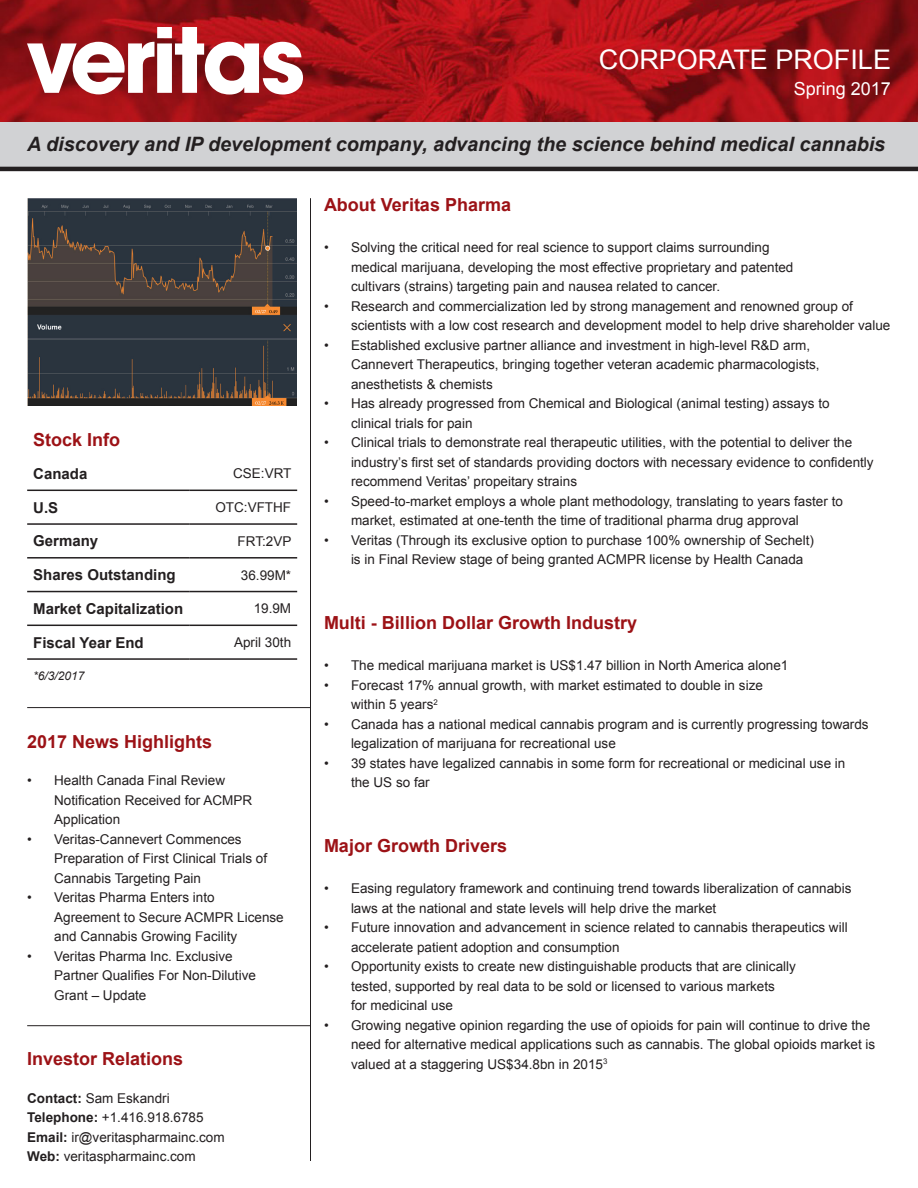
<style>
.page{position:relative;width:918px;height:1188px;background:#fff}
.page>*{position:absolute;margin:0;border:0;box-sizing:border-box;transform-origin:0 0}
.t1{font:27px "Arial";color:#fff}
.t2{font:italic 700 19.8px "Arial";color:#231f20}
.Titles{font:700 18px "Arial";color:#9c1216}
.t3{font:18px "Arial";color:#fff}
.Subtitles{font:700 15px "Arial";color:#231f20}
.Body_Copy{font:13.5px/19.5px "Arial";color:#231f20}
.Body_Copy_-_Right_Al{font:13.5px "Arial";color:#231f20}
.Footnotes{font:italic 12px "Arial";color:#231f20}
.s1{font-weight:700}
</style>
<div class="page">
<div style="left:0;top:122px;width:918px;height:45px;background:#d1d2d4"></div>
<hr style="left:310px;top:198px;width:1px;height:963px;background:#231f20">
<hr style="left:27px;top:1025px;width:284px;height:1px;background:#231f20">
<img style="left:0;top:0;width:918px;height:122px">
<svg style="left:27px;top:27px;width:276px;height:68px"></svg>
<hr style="left:0;top:167px;width:918px;height:4px;background:#231f20">
<img style="left:27px;top:198px;width:270px;height:208px">
<hr style="left:27px;top:490px;width:162px;height:1px;background:#231f20">
<hr style="left:189px;top:490px;width:108px;height:1px;background:#231f20">
<hr style="left:27px;top:523px;width:162px;height:2px;background:#231f20">
<hr style="left:189px;top:523px;width:108px;height:2px;background:#231f20">
<hr style="left:27px;top:557px;width:162px;height:2px;background:#231f20">
<hr style="left:189px;top:557px;width:108px;height:2px;background:#231f20">
<hr style="left:27px;top:591px;width:162px;height:1px;background:#231f20">
<hr style="left:189px;top:591px;width:108px;height:1px;background:#231f20">
<hr style="left:27px;top:625px;width:162px;height:1px;background:#231f20">
<hr style="left:189px;top:625px;width:108px;height:1px;background:#231f20">
<hr style="left:27px;top:658px;width:162px;height:2px;background:#231f20">
<hr style="left:189px;top:658px;width:108px;height:2px;background:#231f20">
<hr style="left:27px;top:707px;width:284px;height:1px;background:#231f20">
<h1 class="t1" style="left:599px;top:42px;width:294px">CORPORATE PROFILE</h1>
<h3 class="t3" style="left:794px;top:76px;width:99px">Spring 2017</h3>
<p class="t2" style="left:27px;top:132px;width:860px">A discovery and IP development company, advancing the science behind medical cannabis</p>
<p class="Titles" style="left:33px;top:428px;width:89px">Stock Info</p>
<p class="Subtitles" style="left:33px;top:464px;width:56px">Canada</p>
<p class="Body_Copy_-_Right_Al" style="left:233px;top:465px;width:60px">CSE:VRT</p>
<p class="Subtitles" style="left:33px;top:497px;width:27px">U.S</p>
<p class="Body_Copy_-_Right_Al" style="left:215px;top:499px;width:77px">OTC:VFTHF</p>
<p class="Subtitles" style="left:33px;top:531px;width:67px">Germany</p>
<p class="Body_Copy_-_Right_Al" style="left:238px;top:532px;width:55px">FRT:2VP</p>
<p class="Subtitles" style="left:33px;top:565px;width:144px">Shares Outstanding</p>
<p class="Body_Copy_-_Right_Al" style="left:241px;top:566px;width:52px">36.99M*</p>
<p class="Subtitles" style="left:33px;top:599px;width:151px">Market Capitalization</p>
<p class="Body_Copy_-_Right_Al" style="left:254px;top:600px;width:39px">19.9M</p>
<p class="Subtitles" style="left:33px;top:632px;width:112px">Fiscal Year End</p>
<p class="Body_Copy_-_Right_Al" style="left:234px;top:634px;width:59px">April 30th</p>
<p class="Footnotes" style="left:33px;top:668px;width:53px">*6/3/2017</p>
<p class="Titles" style="left:27px;top:729px;width:187px">2017 News Highlights</p>
<p class="Body_Copy" style="left:54px;top:771px;width:200px;text-indent:-27px">• Health Canada Final Review<br>Notification Received for ACMPR<br>Application</p>
<p class="Body_Copy" style="left:54px;top:829px;width:215px;text-indent:-27px">• Veritas-Cannevert Commences<br>Preparation of First Clinical Trials of<br>Cannabis Targeting Pain</p>
<p class="Body_Copy" style="left:54px;top:888px;width:231px;text-indent:-27px">• Veritas Pharma Enters into<br>Agreement to Secure ACMPR License and Cannabis Growing Facility</p>
<p class="Body_Copy" style="left:54px;top:946px;width:203px;text-indent:-27px">• Veritas Pharma Inc. Exclusive<br>Partner Qualifies For Non-Dilutive<br>Grant – Update</p>
<p class="Titles" style="left:27px;top:1047px;width:158px">Investor Relations</p>
<p class="Body_Copy" style="left:27px;top:1088px;width:144px"><span class="s1">Contact:</span> Sam Eskandri</p>
<p class="Body_Copy" style="left:27px;top:1108px;width:178px"><span class="s1">Telephone:</span> +1.416.918.6785</p>
<p class="Body_Copy" style="left:27px;top:1127px;width:199px"><span class="s1">Email:</span> ir@veritaspharmainc.com</p>
<p class="Body_Copy" style="left:27px;top:1147px;width:170px"><span class="s1">Web:</span> veritaspharmainc.com</p>
<p class="Titles" style="left:324px;top:193px;width:189px">About Veritas Pharma</p>
<p class="Body_Copy" style="left:351px;top:238px;width:444px;text-indent:-27px">• Solving the critical need for real science to support claims surrounding medical marijuana, developing the most effective proprietary and patented cultivars (strains) targeting pain and nausea related to cancer.</p>
<p class="Body_Copy" style="left:351px;top:297px;width:541px;text-indent:-27px">• Research and commercialization led by strong management and renowned group of scientists with a low cost research and development model to help drive shareholder value</p>
<p class="Body_Copy" style="left:351px;top:336px;width:470px;text-indent:-27px">• Established exclusive partner alliance and investment in high-level R&amp;D arm,<br>Cannevert Therapeutics, bringing together veteran academic pharmacologists, anesthetists &amp; chemists</p>
<p class="Body_Copy" style="left:351px;top:394px;width:480px;text-indent:-27px">• Has already progressed from Chemical and Biological (animal testing) assays to clinical trials for pain</p>
<p class="Body_Copy" style="left:351px;top:433px;width:524px;text-indent:-27px">• Clinical trials to demonstrate real therapeutic utilities, with the potential to deliver the industry’s first set of standards providing doctors with necessary evidence to confidently recommend Veritas’ propeitary strains</p>
<p class="Body_Copy" style="left:351px;top:492px;width:494px;text-indent:-27px">• Speed-to-market employs a whole plant methodology, translating to years faster to market, estimated at one-tenth the time of traditional pharma drug approval</p>
<p class="Body_Copy" style="left:351px;top:531px;width:464px;text-indent:-27px">• Veritas (Through its exclusive option to purchase 100% ownership of Sechelt) is in Final Review stage of being granted ACMPR license by Health Canada</p>
<p class="Titles" style="left:324px;top:611px;width:315px">Multi - Billion Dollar Growth Industry</p>
<p class="Body_Copy" style="left:324px;top:656px;width:466px">• The medical marijuana market is US$1.47 billion in North America alone1</p>
<p class="Body_Copy" style="left:351px;top:675px;width:413px;text-indent:-27px">• Forecast 17% annual growth, with market estimated to double in size within 5 years<sup>2</sup></p>
<p class="Body_Copy" style="left:351px;top:714px;width:519px;text-indent:-27px">• Canada has a national medical cannabis program and is currently progressing towards legalization of marijuana for recreational use</p>
<p class="Body_Copy" style="left:351px;top:753px;width:496px;text-indent:-27px">• 39 states have legalized cannabis in some form for recreational or medicinal use in the US so far</p>
<p class="Titles" style="left:324px;top:834px;width:185px">Major Growth Drivers</p>
<p class="Body_Copy" style="left:351px;top:879px;width:502px;text-indent:-27px">• Easing regulatory framework and continuing trend towards liberalization of cannabis laws at the national and state levels will help drive the market</p>
<p class="Body_Copy" style="left:351px;top:918px;width:498px;text-indent:-27px">• Future innovation and advancement in science related to cannabis therapeutics will accelerate patient adoption and consumption</p>
<p class="Body_Copy" style="left:351px;top:957px;width:446px;text-indent:-27px">• Opportunity exists to create new distinguishable products that are clinically tested, supported by real data to be sold or licensed to various markets<br>for medicinal use</p>
<p class="Body_Copy" style="left:351px;top:1015px;width:526px;text-indent:-27px">• Growing negative opinion regarding the use of opioids for pain will continue to drive the need for alternative medical applications such as cannabis. The global opioids market is valued at a staggering US$34.8bn in 2015<sup>3</sup></p>
</div>
